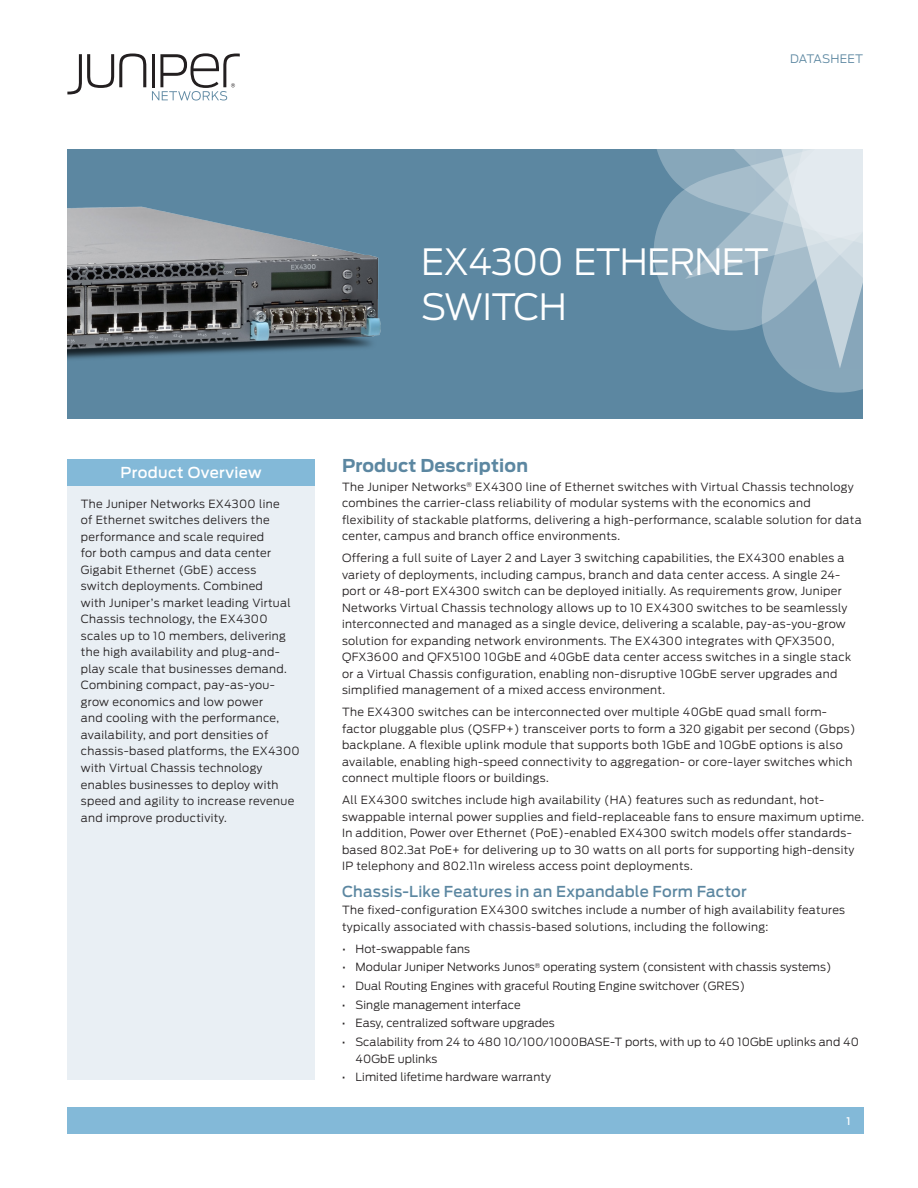
<style>
.page{position:relative;width:918px;height:1188px;background:#fff}
.page>*{position:absolute;margin:0;border:0;box-sizing:border-box;transform-origin:0 0}
.t1{font:300 36px/45px "Antenna";letter-spacing:-.02em;color:#fff}
.t2{font:700 17.7px "Antenna";letter-spacing:.01em;color:#5c87a1}
.t3{font:500 15px "Antenna";letter-spacing:.015em;color:#5c87a1}
.t4{font:500 15px "Antenna";letter-spacing:.03em;color:#fff}
.t5{font:300 11.7px "Antenna";letter-spacing:.01em;color:#5c87a1}
.t6{font:300 11.25px/16.5px "Antenna";letter-spacing:.03em;color:#231f20}
.t7{font:300 11.25px/16.5px "Antenna";letter-spacing:.01em;color:#231f20}
.t8{font:500 10.5px "Antenna";color:#fff}
</style>
<div class="page">
<div style="left:68px;top:1107px;width:796px;height:27px;background:#83b9d8"></div>
<svg style="left:67px;top:54px;width:79px;height:40px"></svg>
<svg style="left:152px;top:53px;width:88px;height:48px"></svg>
<div style="left:68px;top:149px;width:795px;height:270px;background:#5c87a1"></div>
<svg style="left:654px;top:149px;width:209px;height:243px"></svg>
<div style="left:67px;top:459px;width:248px;height:27px;background:#83b9d8"></div>
<div style="left:67px;top:486px;width:248px;height:594px;background:#e9eff4"></div>
<img style="left:67px;top:149px;width:314px;height:270px">
<p class="t5" style="left:790px;top:52px;width:74px">DATASHEET</p>
<h1 class="t1" style="left:421px;top:240px;width:200px">EX4300 Ethernet<br>Switch</h1>
<h3 class="t4" style="left:121px;top:464px;width:143px">Product Overview</h3>
<p class="t6" style="left:81px;top:496px;width:220px">The Juniper Networks EX4300 line<br>of Ethernet switches delivers the performance and scale required<br>for both campus and data center Gigabit Ethernet (GbE) access<br>switch deployments. Combined<br>with Juniper’s market leading Virtual Chassis technology, the EX4300 scales up to 10 members, delivering the high availability and plug-and&shy;play scale that businesses demand.<br>Combining compact, pay-as-you&shy;grow economics and low power<br>and cooling with the performance, availability, and port densities of chassis-based platforms, the EX4300 with Virtual Chassis technology enables businesses to deploy with speed and agility to increase revenue and improve productivity.</p>
<h2 class="t2" style="left:342px;top:455px;width:188px">Product Description</h2>
<p class="t6" style="left:342px;top:479px;width:521px">The Juniper Networks<sup>®</sup> EX4300 line of Ethernet switches with Virtual Chassis technology combines the carrier-class reliability of modular systems with the economics and flexibility of stackable platforms, delivering a high-performance, scalable solution for data center, campus and branch office environments.</p>
<p class="t6" style="left:342px;top:550px;width:511px">Offering a full suite of Layer 2 and Layer 3 switching capabilities, the EX4300 enables a variety of deployments, including campus, branch and data center access. A single 24- port or 48-port EX4300 switch can be deployed initially. As requirements grow, Juniper Networks Virtual Chassis technology allows up to 10 EX4300 switches to be seamlessly interconnected and managed as a single device, delivering a scalable, pay-as-you-grow solution for expanding network environments. The EX4300 integrates with QFX3500, QFX3600 and QFX5100 10GbE and 40GbE data center access switches in a single stack or a Virtual Chassis configuration, enabling non-disruptive 10GbE server upgrades and simplified management of a mixed access environment.</p>
<p class="t6" style="left:342px;top:704px;width:515px">The EX4300 switches can be interconnected over multiple 40GbE quad small form&shy;factor pluggable plus (QSFP+) transceiver ports to form a 320 gigabit per second (Gbps) backplane. A flexible uplink module that supports both 1GbE and 10GbE options is also available, enabling high-speed connectivity to aggregation- or core-layer switches which connect multiple floors or buildings.</p>
<p class="t6" style="left:342px;top:792px;width:524px">All EX4300 switches include high availability (HA) features such as redundant, hot&shy;swappable internal power supplies and field-replaceable fans to ensure maximum uptime.<br>In addition, Power over Ethernet (PoE)-enabled EX4300 switch models offer standards&shy;based 802.3at PoE+ for delivering up to 30 watts on all ports for supporting high-density IP telephony and 802.11n wireless access point deployments.</p>
<h3 class="t3" style="left:342px;top:882px;width:406px">Chassis-Like Features in an Expandable Form Factor</h3>
<p class="t6" style="left:342px;top:902px;width:505px">The fixed-configuration EX4300 switches include a number of high availability features typically associated with chassis-based solutions, including the following:</p>
<p class="t7" style="left:342px;top:940px;width:130px">• Hot-swappable fans</p>
<p class="t7" style="left:342px;top:959px;width:491px">• Modular Juniper Networks Junos<sup>®</sup> operating system (consistent with chassis systems)</p>
<p class="t7" style="left:342px;top:978px;width:405px">• Dual Routing Engines with graceful Routing Engine switchover (GRES)</p>
<p class="t7" style="left:342px;top:996px;width:180px">• Single management interface</p>
<p class="t7" style="left:342px;top:1015px;width:214px">• Easy, centralized software upgrades</p>
<p class="t7" style="left:355px;top:1034px;width:505px;text-indent:-14px">• Scalability from 24 to 480 10/100/1000BASE-T ports, with up to 40 10GbE uplinks and 40<br>40GbE uplinks</p>
<p class="t7" style="left:342px;top:1069px;width:211px">• Limited lifetime hardware warranty</p>
<p class="t8" style="left:846px;top:1115px;width:6px">1</p>
</div>
